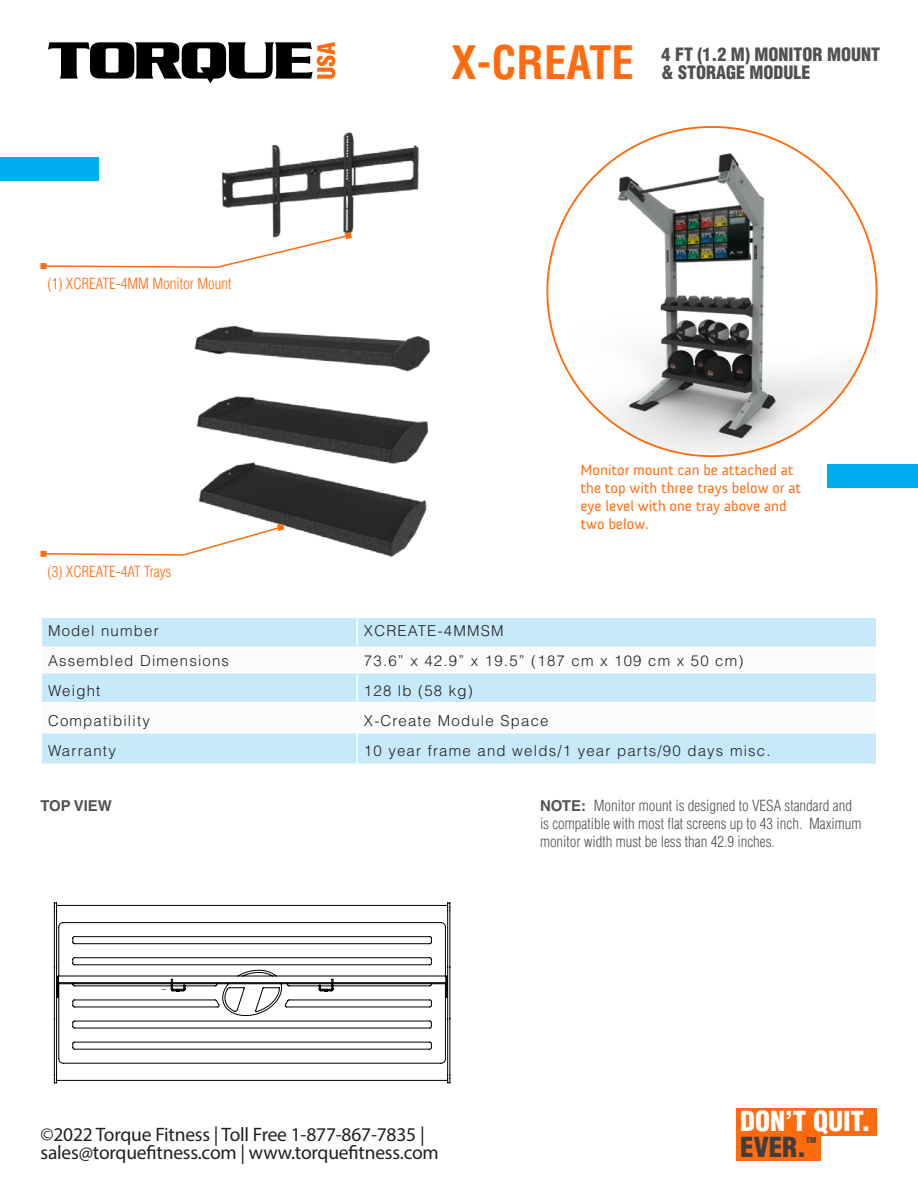
<style>
.page{position:relative;width:918px;height:1188px;background:#fff}
.page>*{position:absolute;margin:0;border:0;box-sizing:border-box;transform-origin:0 0}
.t1{font:700 condensed 45px "Helvetica LT Std";color:#ff6b0d}
.t2{font:900 condensed 27px "Helvetica LT Std";color:#fff}
.t3{font:900 condensed 27px "Helvetica LT Std";color:#3e3e3f}
.t4{font:19.5px/18px "Myriad Pro";letter-spacing:-.01em;color:#231f20}
.t5{font:900 condensed 18px/18px "Helvetica LT Std";color:#505252}
.Text_left{font:300 15px "Helvetica LT Std";letter-spacing:.08em;color:#231f20}
.t6{font:300 condensed 15px/18px "Helvetica LT Std";color:#505252}
.t7{font:15px/18px "Anivers";color:#ff6b0d}
.Features_heading{font:300 condensed 15px "Helvetica LT Std";color:#ff6b0d}
.t8{font:700 15px "Helvetica LT Std";color:#505252}
.t9{font:900 condensed 7.8px "Helvetica LT Std";color:#3e3e3f}
.s1{font-weight:700;font-stretch:normal}
</style>
<div class="page">
<img style="left:194px;top:132px;width:236px;height:425px">
<img style="left:548px;top:153px;width:329px;height:300px">
<div style="left:827px;top:464px;width:91px;height:24px;background:#00aeef"></div>
<div style="left:0;top:157px;width:99px;height:23px;background:#00aeef"></div>
<svg style="left:48px;top:42px;width:287px;height:41px"></svg>
<div style="left:736px;top:1108px;width:141px;height:28px;background:#ff6b0d"></div>
<div style="left:736px;top:1132px;width:84px;height:28px;background:#ff6b0d"></div>
<div style="left:42px;top:618px;width:834px;height:146px;background:#c6eafa"></div>
<svg style="left:42px;top:648px;width:834px;height:84px"></svg>
<hr style="left:356px;top:618px;width:2px;height:28px;background:#fff">
<hr style="left:40px;top:646px;width:317px;height:2px;background:#fff">
<hr style="left:357px;top:646px;width:521px;height:2px;background:#fff">
<hr style="left:356px;top:648px;width:2px;height:24px;background:#fff">
<hr style="left:40px;top:672px;width:317px;height:2px;background:#fff">
<hr style="left:357px;top:672px;width:521px;height:2px;background:#fff">
<hr style="left:356px;top:674px;width:2px;height:28px;background:#fff">
<hr style="left:40px;top:702px;width:317px;height:2px;background:#fff">
<hr style="left:357px;top:702px;width:521px;height:2px;background:#fff">
<hr style="left:356px;top:704px;width:2px;height:28px;background:#fff">
<hr style="left:40px;top:732px;width:317px;height:2px;background:#fff">
<hr style="left:357px;top:732px;width:521px;height:2px;background:#fff">
<hr style="left:356px;top:734px;width:2px;height:30px;background:#fff">
<div style="left:40px;top:263px;width:7px;height:6px;background:#ff6b0d"></div>
<svg style="left:42px;top:232px;width:310px;height:37px"></svg>
<div style="left:40px;top:551px;width:7px;height:6px;background:#ff6b0d"></div>
<svg style="left:42px;top:524px;width:242px;height:32px"></svg>
<svg style="left:54px;top:903px;width:396px;height:180px"></svg>
<p class="Features_heading" style="left:48px;top:274px;width:186px">(1) XCREATE-4MM Monitor Mount</p>
<p class="Features_heading" style="left:48px;top:562px;width:125px">(3) XCREATE-4AT Trays</p>
<h1 class="t1" style="left:452px;top:34px;width:184px">X-CREATE</h1>
<p class="t5" style="left:662px;top:45px;width:220px">4 FT (1.2 M) MONITOR MOUNT &amp; STORAGE MODULE</p>
<p class="t7" style="left:580px;top:461px;width:222px">Monitor mount can be attached at the top with three trays below or at eye level with one tray above and two below.</p>
<p class="Text_left" style="left:48px;top:621px;width:112px">Model number</p>
<p class="Text_left" style="left:364px;top:621px;width:141px">XCREATE-4MMSM</p>
<p class="Text_left" style="left:48px;top:651px;width:183px">Assembled Dimensions</p>
<p class="Text_left" style="left:364px;top:651px;width:381px">73.6” x 42.9” x 19.5” (187 cm x 109 cm x 50 cm)</p>
<p class="Text_left" style="left:48px;top:681px;width:54px">Weight</p>
<p class="Text_left" style="left:364px;top:681px;width:110px">128 lb (58 kg)</p>
<p class="Text_left" style="left:48px;top:711px;width:103px">Compatibility</p>
<p class="Text_left" style="left:364px;top:711px;width:186px">X-Create Module Space</p>
<p class="Text_left" style="left:48px;top:741px;width:69px">Warranty</p>
<p class="Text_left" style="left:364px;top:741px;width:408px">10 year frame and welds/1 year parts/90 days misc.</p>
<p class="t8" style="left:40px;top:796px;width:73px">TOP VIEW</p>
<p class="t6" style="left:540px;top:796px;width:323px"><span class="s1">NOTE:</span> Monitor mount is designed to VESA standard and is compatible with most flat screens up to 43 inch. Maximum monitor width must be less than 42.9 inches.</p>
<h3 class="t4" style="left:40px;top:1125px;width:400px">©2022 Torque Fitness | Toll Free 1-877-867-7835 | sales@torquefitness.com | www.torquefitness.com</h3>
<h2 class="t2" style="left:740px;top:1104px;width:132px">DON’T QUIT.</h2>
<h2 class="t3" style="left:740px;top:1130px;width:68px">EVER.</h2>
<p class="t9" style="left:806px;top:1135px;width:12px">TM</p>
</div>
